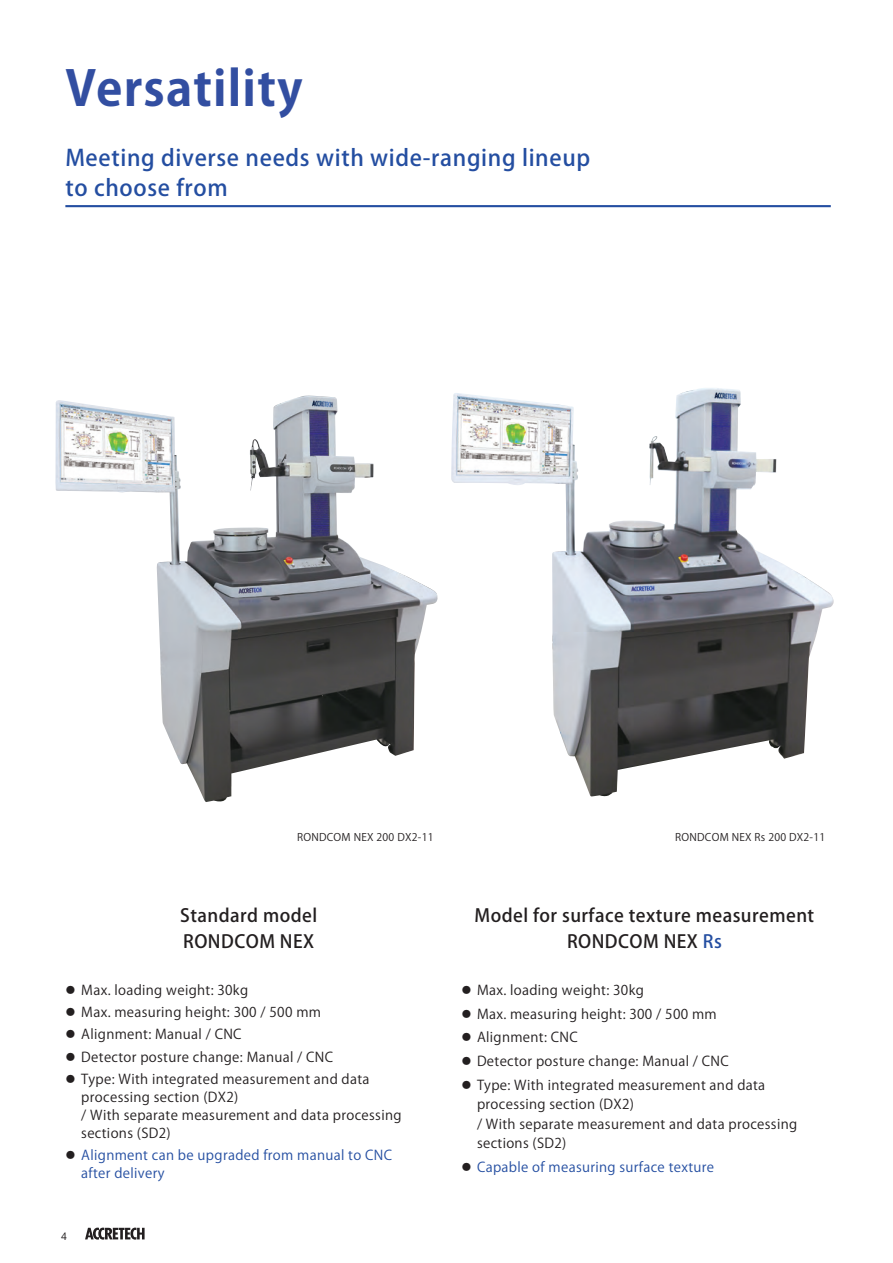
<style>
.page{position:relative;width:893px;height:1263px;background:#fff}
.page>*{position:absolute;margin:0;border:0;box-sizing:border-box;transform-origin:0 0}
.t1{font:700 48px "Koz Go Pro";letter-spacing:.025em;color:#324ea1}
.t2{font:500 22.5px/30px "Koz Go Pro";letter-spacing:.03em;color:#244ea1}
.t3{font:500 18px/25.5px "Koz Go Pro";letter-spacing:.025em;color:#231f20}
.t4{font:13.5px/22.2px "Koz Go Pro";letter-spacing:.025em;color:#231f20}
.t5{font:13.5px/18px "Koz Go Pro";letter-spacing:.025em;color:#244ea1}
.t6{font:10.65px "Helvetica Neue";color:#231f20}
.t7{font:10.5px "Koz Go Pro";letter-spacing:.025em;color:#231f20}
.s1{color:#244ea1}
.s2{color:#231f20}
</style>
<div class="page">
<svg style="left:85px;top:1227px;width:60px;height:12px"></svg>
<img style="left:55px;top:396px;width:383px;height:406px">
<img style="left:451px;top:388px;width:383px;height:409px">
<hr style="left:65px;top:205px;width:766px;height:2px;background:#244ea1">
<h1 class="t1" style="left:65px;top:57px;width:239px">Versatility</h1>
<h2 class="t2" style="left:65px;top:144px;width:526px">Meeting diverse needs with wide-ranging lineup to choose from</h2>
<p class="t7" style="left:297px;top:830px;width:138px">RONDCOM NEX 200 DX2-11</p>
<p class="t7" style="left:675px;top:830px;width:152px">RONDCOM NEX Rs 200 DX2-11</p>
<h3 class="t3" style="left:180px;top:904px;width:138px">Standard model<br>RONDCOM NEX</h3>
<h3 class="t3" style="left:475px;top:904px;width:341px;text-align:center">Model for surface texture measurement<br>RONDCOM NEX <span class="s1">Rs</span></h3>
<p class="t4" style="left:64px;top:979px;width:307px">◦ Max. loading weight: 30kg<br>◦ Max. measuring height: 300 / 500 mm<br>◦ Alignment: Manual / CNC<br>◦ Detector posture change: Manual / CNC<br>◦ Type: With integrated measurement and data</p>
<p class="t4" style="left:81px;top:1088px;width:322px;line-height:18px">processing section (DX2)<br>/ With separate measurement and data processing sections (SD2)</p>
<p class="t5" style="left:81px;top:1146px;width:312px;text-indent:-17px"><span class="s2">◦</span> Alignment can be upgraded from manual to CNC after delivery</p>
<p class="t4" style="left:460px;top:978px;width:307px;line-height:23.7px">◦ Max. loading weight: 30kg<br>◦ Max. measuring height: 300 / 500 mm<br>◦ Alignment: CNC<br>◦ Detector posture change: Manual / CNC<br>◦ Type: With integrated measurement and data</p>
<p class="t4" style="left:477px;top:1095px;width:322px;line-height:19.5px">processing section (DX2)<br>/ With separate measurement and data processing sections (SD2)</p>
<p class="t5" style="left:460px;top:1158px;width:256px"><span class="s2">◦</span> Capable of measuring surface texture</p>
<p class="t6" style="left:61px;top:1229px;width:7px">4</p>
</div>
